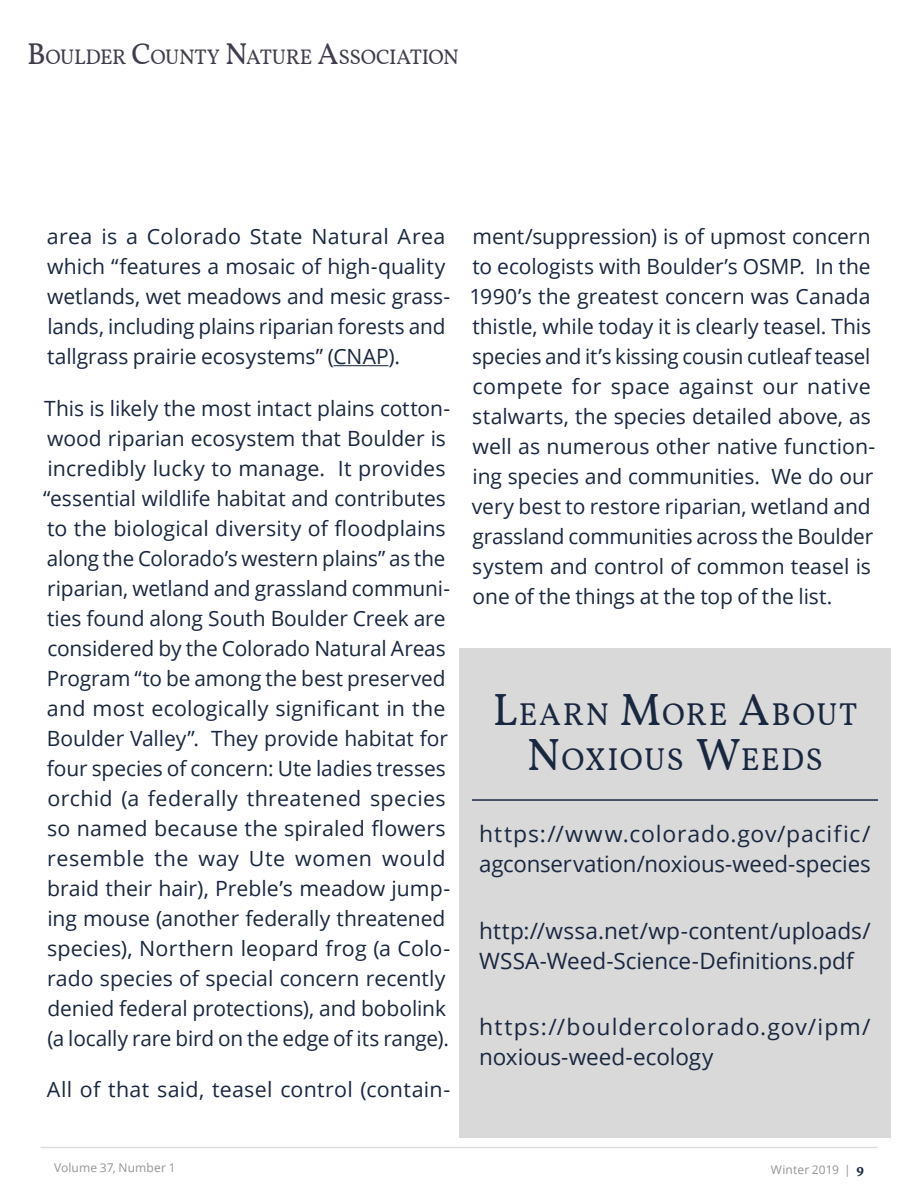
<style>
.page{position:relative;width:918px;height:1188px;background:#fff}
.page>*{position:absolute;margin:0;border:0;box-sizing:border-box;transform-origin:0 0}
.t1{font:31.5px/45px "Vollkorn";letter-spacing:.05em;color:#1a2740;text-align:center}
.t2{font:22.5px/30px "Open Sans";color:#1a2740}
.t3{font:22.5px/30px "Open Sans";letter-spacing:.04em;color:#1a2740}
.t4{font:21px/30px "Open Sans";color:#1a2740}
.t5{font:21px "Vollkorn";letter-spacing:-.015em;color:#423d4c}
.t6{font:12px "Open Sans";letter-spacing:.015em;color:#949396}
.s1{font-size:30px}
.s2{font-size:45px}
.s3{font-family:"Vollkorn";font-weight:700;font-size:13.5px;color:#1a2740}
</style>
<div class="page">
<hr style="left:40px;top:1147px;width:838px;height:1px;background:#dddcde">
<hr style="left:333px;top:365px;width:55px;height:1px;background:#1a2740">
<div style="left:459px;top:648px;width:432px;height:174px;background:#d9d9d9"></div>
<div style="left:459px;top:784px;width:432px;height:354px;background:#d9d9d9"></div>
<hr style="left:472px;top:799px;width:406px;height:2px;background:#1a2740">
<p class="t5" style="left:27px;top:41px;width:433px"><span class="s1">B</span>OULDER <span class="s1">C</span>OUNTY <span class="s1">N</span>ATURE <span class="s1">A</span>SSOCIATION</p>
<p class="t4" style="left:47px;top:221px;width:405px">area is a Colorado State Natural Area which “features a mosaic of high-quality wetlands, wet meadows and mesic grass&shy;lands, including plains riparian forests and tallgrass prairie ecosystems” (CNAP).</p>
<p class="t4" style="left:43px;top:393px;width:409px">This is likely the most intact plains cotton&shy;wood riparian ecosystem that Boulder is incredibly lucky to manage. It provides “essential wildlife habitat and contributes to the biological diversity of floodplains along the Colorado’s western plains” as the riparian, wetland and grassland communi&shy;ties found along South Boulder Creek are considered by the Colorado Natural Areas Program “to be among the best preserved and most ecologically significant in the Boulder Valley”. They provide habitat for four species of concern: Ute ladies tresses orchid (a federally threatened species so named because the spiraled flowers resemble the way Ute women would braid their hair), Preble’s meadow jump&shy;ing mouse (another federally threatened species), Northern leopard frog (a Colo&shy;rado species of special concern recently denied federal protections), and bobolink (a locally rare bird on the edge of its range).</p>
<p class="t4" style="left:47px;top:1074px;width:405px">All of that said, teasel control (contain-</p>
<p class="t4" style="left:469px;top:221px;width:407px">ment/suppression) is of upmost concern to ecologists with Boulder’s OSMP. In the 1990’s the greatest concern was Canada thistle, while today it is clearly teasel. This species and it’s kissing cousin cutleaf teasel compete for space against our native stalwarts, the species detailed above, as well as numerous other native function&shy;ing species and communities. We do our very best to restore riparian, wetland and grassland communities across the Boulder system and control of common teasel is one of the things at the top of the list.</p>
<h1 class="t1" style="left:493px;top:690px;width:366px"><span class="s2">L</span>EARN <span class="s2">M</span>ORE <span class="s2">A</span>BOUT<br><span class="s2">N</span>OXIOUS <span class="s2">W</span>EEDS</h1>
<p class="t2" style="left:479px;top:818px;width:393px">https://www.colorado.gov/pacific/ agconservation/noxious-weed-species</p>
<p class="t2" style="left:479px;top:915px;width:393px">http://wssa.net/wp-content/uploads/<br>WSSA-Weed-Science-Definitions.pdf</p>
<p class="t3" style="left:479px;top:1011px;width:393px">https://bouldercolorado.gov/ipm/ noxious-weed-ecology</p>
<p class="t6" style="left:54px;top:1159px;width:123px">Volume 37, Number 1</p>
<p class="t6" style="left:771px;top:1161px;width:95px">Winter 2019 | <span class="s3">9</span></p>
</div>
